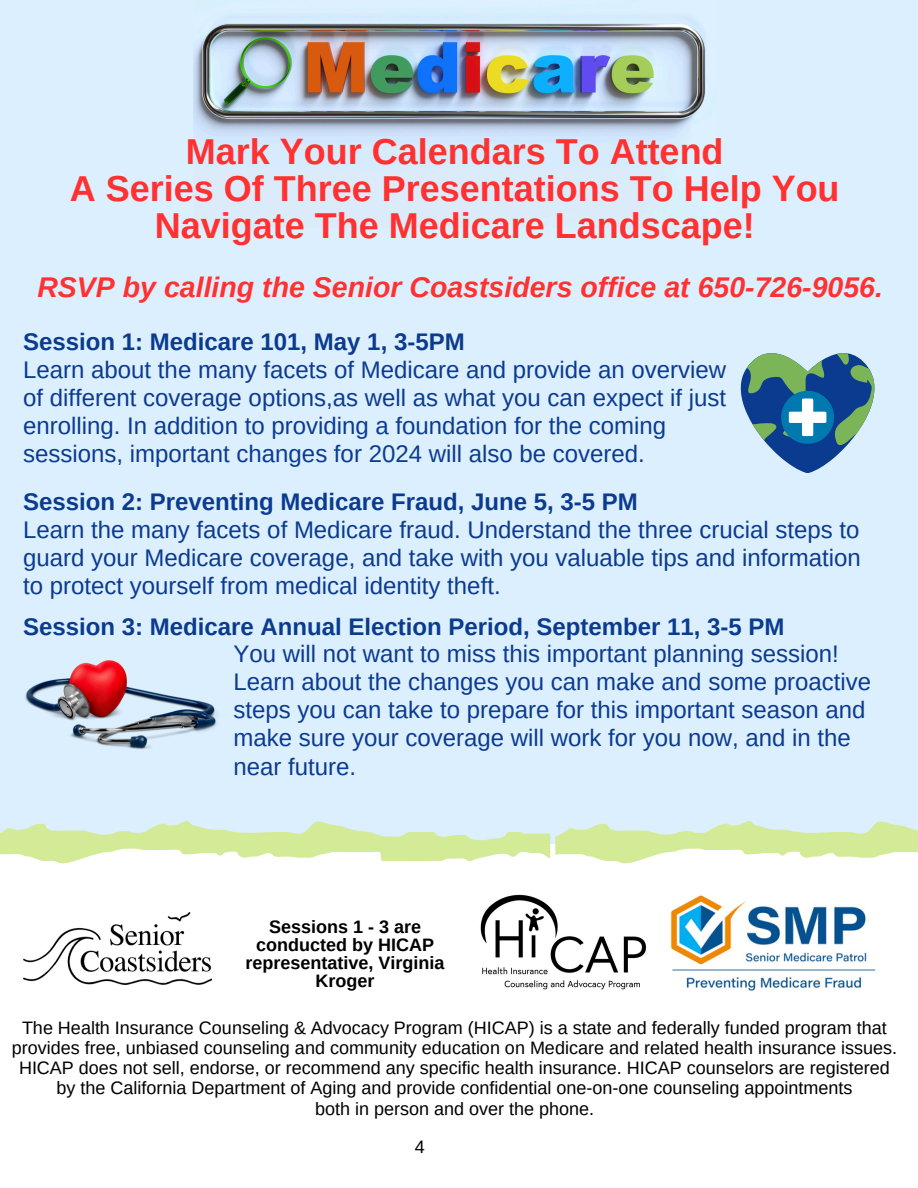
<style>
.page{position:relative;width:918px;height:1188px;background:#dceffe}
.page>*{position:absolute;margin:0;border:0;box-sizing:border-box;transform-origin:0 0}
.t1{font:700 36px/37.2px "Arimo";color:#ff3131;text-align:center}
.t2{font:italic 700 28.5px "Arimo";color:#ff3131}
.t3{font:24px/28.2px "Arimo";color:#0b3b8f}
.t4{font:700 24px "Arimo";color:#0b3b8f}
.t5{font:18px/20.2px "Arimo";color:#000;text-align:center}
.t6{font:700 18px/18px "Arimo";color:#000;text-align:center}
.s1{font-weight:700}
</style>
<div class="page">
<div style="left:0;top:844px;width:918px;height:344px;background:#fff"></div>
<img style="left:670px;top:895px;width:206px;height:96px">
<img style="left:480px;top:894px;width:167px;height:96px">
<img style="left:194px;top:23px;width:512px;height:115px">
<img style="left:25px;top:661px;width:192px;height:88px">
<svg style="left:740px;top:353px;width:135px;height:120px"></svg>
<img style="left:24px;top:913px;width:188px;height:72px">
<svg style="left:0;top:821px;width:918px;height:43px"></svg>
<h3 class="t1" style="left:70px;top:132px;width:771px">Mark Your Calendars To Attend<br>A Series Of Three Presentations To Help You<br>Navigate The Medicare Landscape!</h3>
<h4 class="t2" style="left:37px;top:272px;width:847px">RSVP by calling the Senior Coastsiders office at 650-726-9056.</h4>
<p class="t3" style="left:23px;top:327px;width:704px"><span class="s1">Session 1: Medicare 101, May 1, 3-5PM<br></span>Learn about the many facets of Medicare and provide an overview of different coverage options,as well as what you can expect if just enrolling. In addition to providing a foundation for the coming sessions, important changes for 2024 will also be covered.</p>
<h4 class="t3" style="left:23px;top:487px;width:839px"><span class="s1">Session 2: Preventing Medicare Fraud, June 5, 3-5 PM<br></span>Learn the many facets of Medicare fraud. Understand the three crucial steps to guard your Medicare coverage, and take with you valuable tips and information to protect yourself from medical identity theft.</h4>
<p class="t4" style="left:23px;top:614px;width:763px">Session 3: Medicare Annual Election Period, September 11, 3-5 PM</p>
<h5 class="t3" style="left:233px;top:640px;width:639px">You will not want to miss this important planning session!<br>Learn about the changes you can make and some proactive steps you can take to prepare for this important season and make sure your coverage will work for you now, and in the near future.</h5>
<p class="t6" style="left:246px;top:917px;width:200px">Sessions 1 - 3 are conducted by HICAP representative, Virginia<br>Kroger</p>
<p class="t5" style="left:12px;top:1017px;width:887px">The Health Insurance Counseling &amp; Advocacy Program (HICAP) is a state and federally funded program that provides free, unbiased counseling and community education on Medicare and related health insurance issues.<br>HICAP does not sell, endorse, or recommend any specific health insurance. HICAP counselors are registered by the California Department of Aging and provide confidential one-on-one counseling appointments</p>
<p class="t5" style="left:315px;top:1098px;width:281px">both in person and over the phone.</p>
<p class="t5" style="left:415px;top:1137px;width:12px">4</p>
</div>
